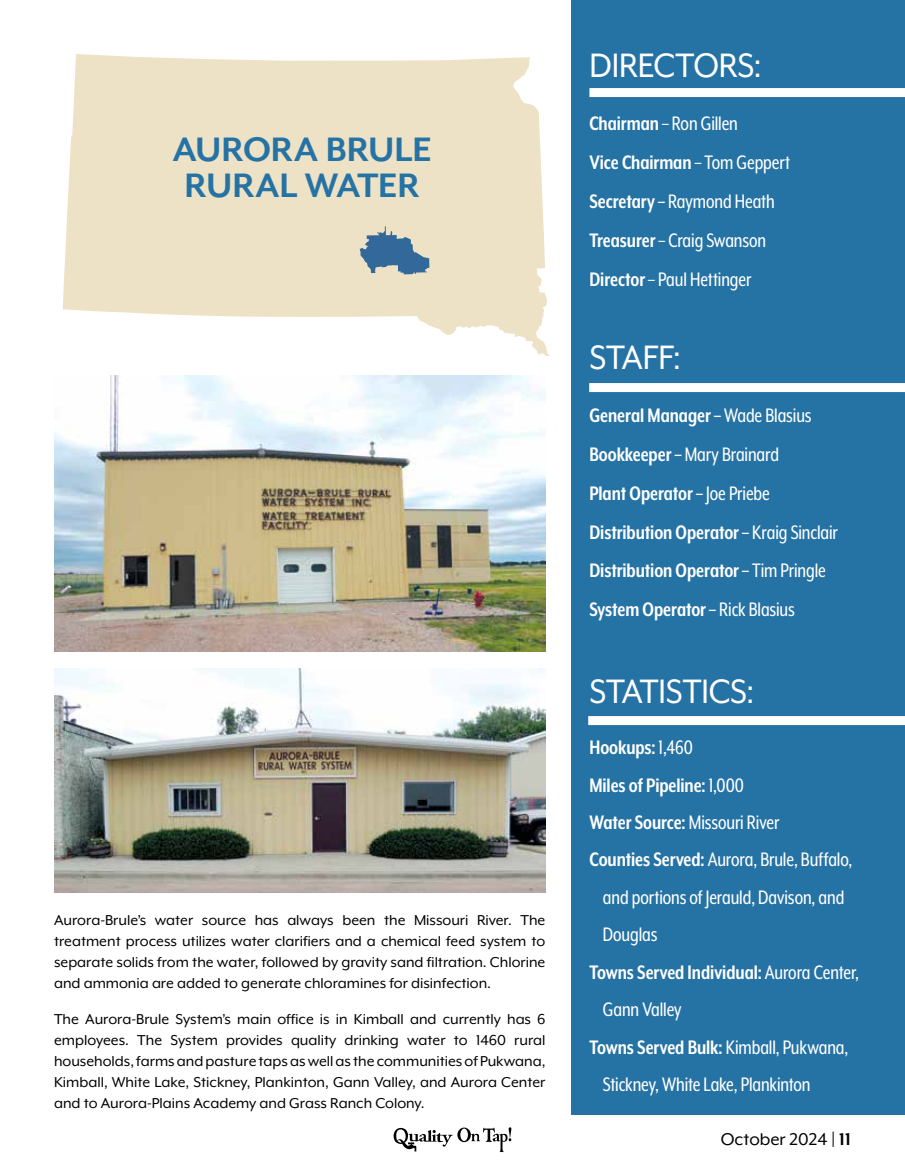
<style>
.page{position:relative;width:905px;height:1168px;background:#fff}
.page>*{position:absolute;margin:0;border:0;box-sizing:border-box;transform-origin:0 0}
.t1{font:39px "Mr Eaves XL Mod OT";letter-spacing:-.005em;color:#fff;scale:.93 1}
.t2{font:700 39px/36.2px "Mr Eaves XL Mod OT";letter-spacing:-.005em;color:#2572a4;text-align:center}
.t3{font:700 22.5px/39px "Mr Eaves XL Mod Nar OT";letter-spacing:-.005em;color:#fff;scale:.93 1}
.t4{font:22.5px/38.8px "Mr Eaves XL Mod Nar OT";letter-spacing:-.005em;color:#fff;scale:.93 1}
.t5{font:19.5px "Mr Eaves XL Mod OT";color:#000}
.t6{font:16.5px/21px "Mr Eaves XL Mod OT";color:#000;text-align:justify}
.s1{font-weight:700}
.s2{font-weight:400}
</style>
<div class="page">
<svg style="left:393px;top:1127px;width:118px;height:25px"></svg>
<div style="left:571px;top:0;width:333px;height:1114px;background:#2572a4"></div>
<div style="left:589px;top:88px;width:315px;height:9px;background:#fff"></div>
<div style="left:589px;top:383px;width:315px;height:9px;background:#fff"></div>
<div style="left:588px;top:716px;width:316px;height:9px;background:#fff"></div>
<img style="left:54px;top:375px;width:491px;height:276px">
<img style="left:54px;top:669px;width:491px;height:224px">
<svg style="left:63px;top:54px;width:487px;height:302px;fill:#ede2c6"></svg>
<svg style="left:359px;top:226px;width:70px;height:48px"></svg>
<h1 class="t2" style="left:173px;top:131px;width:260px">AURORA BRULE<br>RURAL WATER</h1>
<p class="t6" style="left:54px;top:910px;width:493px">Aurora-Brule’s water source has always been the Missouri River. The treatment process utilizes water clarifiers and a chemical feed system to separate solids from the water, followed by gravity sand filtration. Chlorine and ammonia are added to generate chloramines for disinfection.</p>
<p class="t6" style="left:54px;top:1009px;width:493px">The Aurora-Brule System’s main office is in Kimball and currently has 6 employees. The System provides quality drinking water to 1460 rural households, farms and pasture taps as well as the communities of Pukwana, Kimball, White Lake, Stickney, Plankinton, Gann Valley, and Aurora Center and to Aurora-Plains Academy and Grass Ranch Colony.</p>
<h1 class="t1" style="left:589px;top:44px;width:187px">DIRECTORS:</h1>
<h2 class="t4" style="left:589px;top:104px;width:217px"><span class="s1">Chairman</span> – Ron Gillen<br><span class="s1">Vice Chairman</span> – Tom Geppert<br><span class="s1">Secretary –</span> Raymond Heath<br><span class="s1">Treasurer</span> – Craig Swanson<br><span class="s1">Director</span> – Paul Hettinger</h2>
<h1 class="t1" style="left:589px;top:336px;width:100px">STAFF:</h1>
<h2 class="t3" style="left:589px;top:395px;width:269px">General Manager – <span class="s2">Wade Blasius<br></span>Bookkeeper – <span class="s2">Mary Brainard<br></span>Plant Operator – <span class="s2">Joe Priebe<br></span>Distribution Operator – <span class="s2">Kraig Sinclair<br></span>Distribution Operator – <span class="s2">Tim Pringle<br></span>System Operator – <span class="s2">Rick Blasius</span></h2>
<h1 class="t1" style="left:589px;top:670px;width:179px">STATISTICS:</h1>
<h2 class="t3" style="left:589px;top:728px;width:113px">Hookups: <span class="s2">1,460</span></h2>
<h2 class="t3" style="left:589px;top:765px;width:168px">Miles of Pipeline: <span class="s2">1,000</span></h2>
<h2 class="t4" style="left:589px;top:803px;width:206px"><span class="s1">Water Source:</span> Missouri River</h2>
<h2 class="t4" style="left:589px;top:840px;width:284px"><span class="s1">Counties Served:</span> Aurora, Brule, Buffalo,</h2>
<h2 class="t4" style="left:603px;top:878px;width:261px">and portions of Jerauld, Davison, and</h2>
<h2 class="t4" style="left:603px;top:915px;width:60px">Douglas</h2>
<h2 class="t3" style="left:589px;top:952px;width:291px">Towns Served Individual: <span class="s2">Aurora Center,</span></h2>
<h2 class="t4" style="left:603px;top:990px;width:86px">Gann Valley</h2>
<h2 class="t3" style="left:589px;top:1027px;width:280px">Towns Served Bulk: <span class="s2">Kimball, Pukwana,</span></h2>
<h2 class="t4" style="left:603px;top:1065px;width:225px">Stickney, White Lake, Plankinton</h2>
<p class="t5" style="left:720px;top:1129px;width:132px">October 2024 | <span class="s1">11</span></p>
</div>
